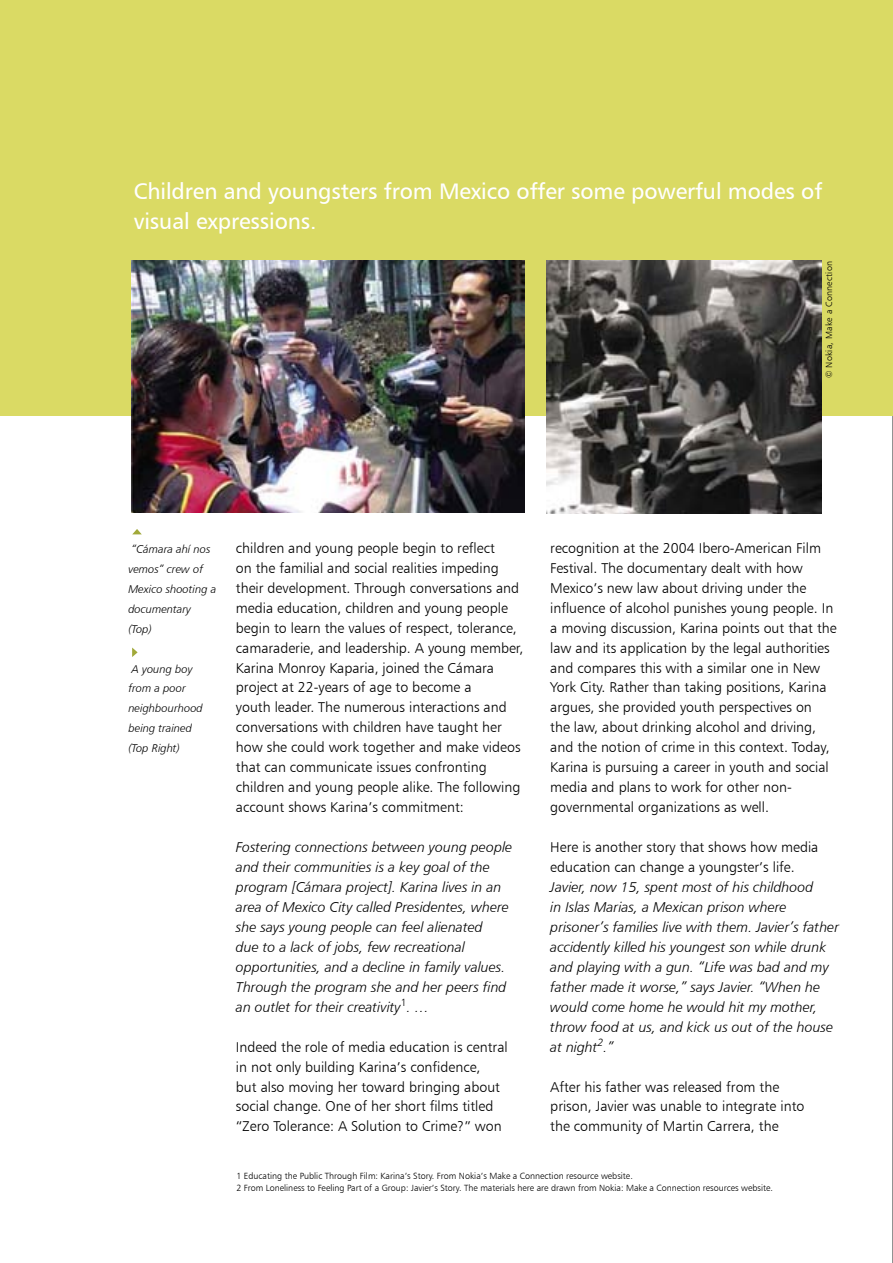
<style>
.page{position:relative;width:893px;height:1263px;background:#fff}
.page>*{position:absolute;margin:0;border:0;box-sizing:border-box;transform-origin:0 0}
.t1{font:22.5px/30px "Humanist 777 BT Roman B";letter-spacing:-.005em;color:#fff}
.t2{font:14.25px/20px "Humanist 777 BT Light B";color:#000}
.t3{font:14.25px/20px "Humanist 777 BT Light Italic B";color:#000}
.t4{font:11.25px/20px "Humanist 777 BT Light Italic B";color:#000}
.t5{font:9px/12px "Humanist 777 BT Light B";color:#000}
.t6{font:9px "Humanist 777 BT Light B";letter-spacing:.025em;color:#000}
</style>
<div class="page">
<hr style="left:892px;top:0;width:1px;height:1263px;background:#6f6f6f">
<div style="left:0;top:0;width:893px;height:416px;background:#dada64"></div>
<img style="left:132px;top:260px;width:393px;height:253px">
<img style="left:547px;top:260px;width:274px;height:253px">
<svg style="left:132px;top:529px;width:10px;height:5px"></svg>
<svg style="left:132px;top:647px;width:6px;height:10px"></svg>
<h1 class="t1" style="left:134px;top:175px;width:690px">Children and youngsters from Mexico offer some powerful modes of visual expressions.</h1>
<p class="t6" style="left:823px;top:378px;width:118px;rotate:-90deg">© Nokia, Make a Connection</p>
<p class="t4" style="left:128px;top:539px;width:89px">“Cámara ahí nos vemos” crew of<br>Mexico shooting a documentary (Top)</p>
<p class="t4" style="left:128px;top:658px;width:76px">A young boy from a poor neighbourhood being trained (Top Right)</p>
<p class="t2" style="left:236px;top:538px;width:289px">children and young people begin to reflect<br>on the familial and social realities impeding their development. Through conversations and media education, children and young people begin to learn the values of respect, tolerance, camaraderie, and leadership. A young member, Karina Monroy Kaparia, joined the Cámara project at 22-years of age to become a<br>youth leader. The numerous interactions and conversations with children have taught her how she could work together and make videos that can communicate issues confronting children and young people alike. The following account shows Karina’s commitment:</p>
<p class="t3" style="left:236px;top:837px;width:278px">Fostering connections between young people and their communities is a key goal of the program [Cámara project]. Karina lives in an area of Mexico City called Presidentes, where she says young people can feel alienated<br>due to a lack of jobs, few recreational opportunities, and a decline in family values.<br>Through the program she and her peers find an outlet for their creativity<sup>1</sup>. …</p>
<p class="t2" style="left:236px;top:1036px;width:273px">Indeed the role of media education is central in not only building Karina’s confidence,<br>but also moving her toward bringing about social change. One of her short films titled “Zero Tolerance: A Solution to Crime?” won</p>
<p class="t2" style="left:550px;top:538px;width:288px">recognition at the 2004 Ibero-American Film Festival. The documentary dealt with how Mexico’s new law about driving under the influence of alcohol punishes young people. In a moving discussion, Karina points out that the law and its application by the legal authorities and compares this with a similar one in New York City. Rather than taking positions, Karina argues, she provided youth perspectives on<br>the law, about drinking alcohol and driving, and the notion of crime in this context. Today, Karina is pursuing a career in youth and social media and plans to work for other non&shy;governmental organizations as well.</p>
<p class="t2" style="left:550px;top:837px;width:270px">Here is another story that shows how media education can change a youngster’s life.</p>
<p class="t3" style="left:550px;top:877px;width:290px">Javier, now 15, spent most of his childhood<br>in Islas Marias, a Mexican prison where prisoner’s families live with them. Javier’s father accidently killed his youngest son while drunk and playing with a gun. “Life was bad and my father made it worse,” says Javier. “When he would come home he would hit my mother, throw food at us, and kick us out of the house at night<sup>2</sup>.”</p>
<p class="t2" style="left:550px;top:1076px;width:256px">After his father was released from the prison, Javier was unable to integrate into the community of Martin Carrera, the</p>
<p class="t5" style="left:236px;top:1170px;width:538px">1 Educating the Public Through Film: Karina’s Story. From Nokia’s Make a Connection resource website.<br>2 From Loneliness to Feeling Part of a Group: Javier’s Story. The materials here are drawn from Nokia: Make a Connection resources website.</p>
</div>
